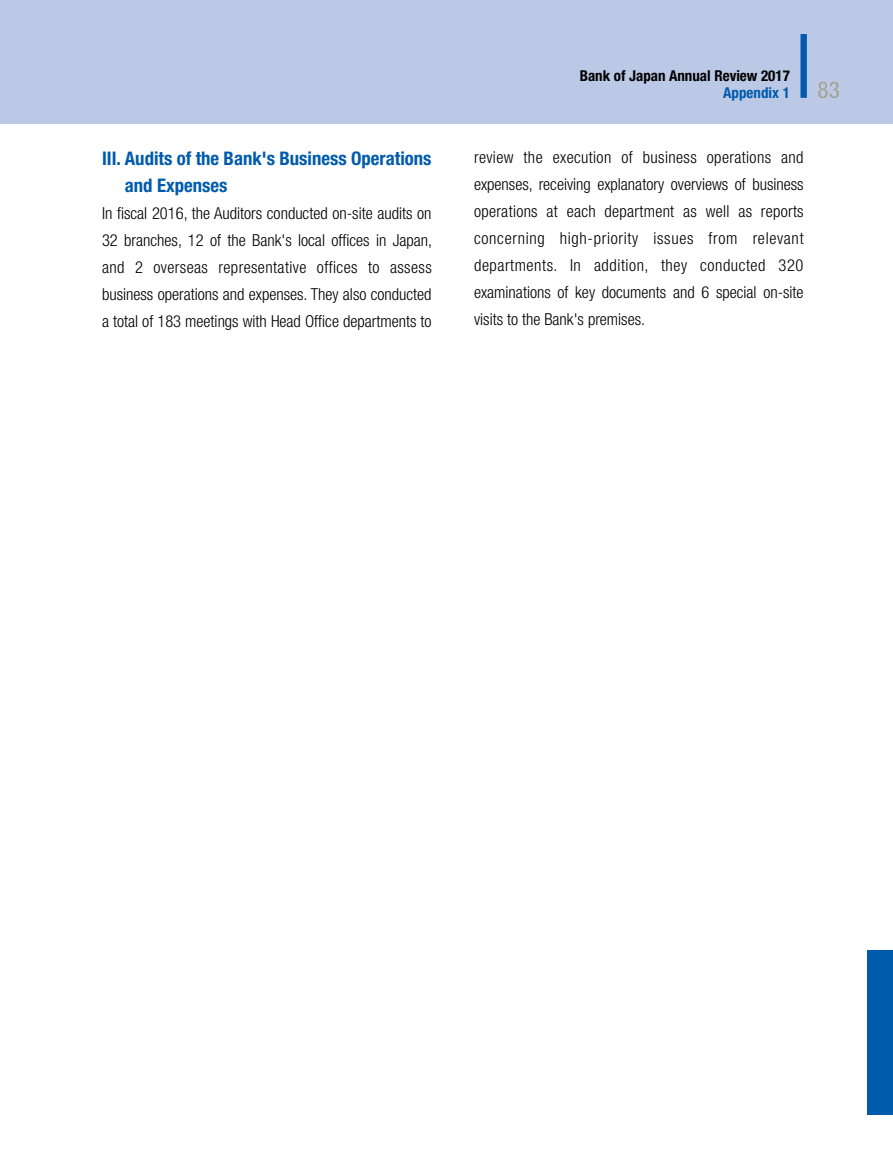
<style>
.page{position:relative;width:893px;height:1170px;background:#fff}
.page>*{position:absolute;margin:0;border:0;box-sizing:border-box;transform-origin:0 0}
.t1{font:500 condensed 23.25px "Helvetica Neue";color:#9fa0a0}
.t2{font:700 condensed 18.75px/27px "Helvetica Neue";color:#005bac}
.t3{font:300 condensed 16.5px/27px "Helvetica Neue";color:#000;text-align:justify}
.t4{font:700 condensed 15px "Helvetica Neue";color:#000}
.t5{font:700 condensed 15px "Helvetica Neue";color:#005bac}
</style>
<div class="page">
<div style="left:867px;top:950px;width:26px;height:164px;background:#005bac"></div>
<div style="left:0;top:0;width:893px;height:123px;background:#bbc8e6"></div>
<div style="left:800px;top:34px;width:7px;height:64px;background:#005bac"></div>
<p class="t2" style="left:125px;top:144px;width:308px;text-indent:-23px">III. Audits of the Bank's Business Operations and Expenses</p>
<p class="t3" style="left:102px;top:199px;width:332px">In fiscal 2016, the Auditors conducted on-site audits on 32 branches, 12 of the Bank's local offices in Japan, and 2 overseas representative offices to assess business operations and expenses. They also conducted a total of 183 meetings with Head Office departments to</p>
<p class="t4" style="left:580px;top:67px;width:212px">Bank of Japan Annual Review 2017</p>
<p class="t5" style="left:716px;top:84px;width:75px">Ap endix 00</p>
<p class="t5" style="left:723px;top:84px;width:68px">Appendix 1</p>
<h1 class="t1" style="left:817px;top:76px;width:24px">83</h1>
<p class="t3" style="left:474px;top:143px;width:331px">review the execution of business operations and expenses, receiving explanatory overviews of business operations at each department as well as reports concerning high-priority issues from relevant departments. In addition, they conducted 320 examinations of key documents and 6 special on-site visits to the Bank's premises.</p>
</div>
